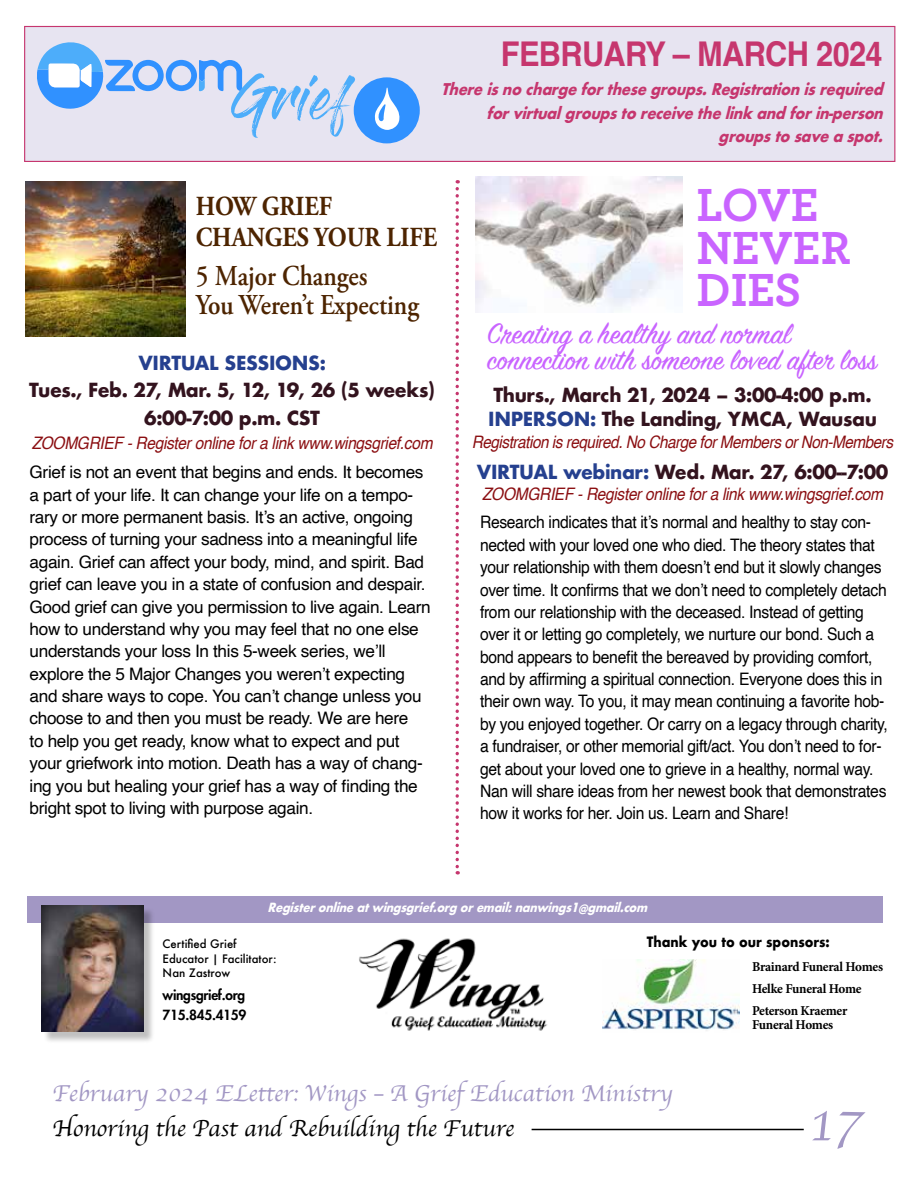
<style>
.page{position:relative;width:918px;height:1188px;background:#fff}
.page>*{position:absolute;margin:0;border:0;box-sizing:border-box;transform-origin:0 0}
.t1{font:57px "Apple Chancery";color:#a297c4}
.t2{font:700 48.75px/42.6px "Archer";color:#c964ff}
.t3{font:700 34.05px "Helvetica";letter-spacing:-.02em;color:#c6366e;scale:.9 1}
.t4{font:31.5px/25.8px "Sign Painter House Script";color:#c964ff}
.t5{font:600 28.8px/29.2px "Adobe Garamond Pro";color:#4d2400;scale:.88 1}
.t6{font:700 27.6px/30.9px "Adobe Garamond Pro";color:#4d2400;scale:.88 1}
.t7{font:24px "Apple Chancery";color:#a297c4}
.t8{font:24px "Apple Chancery";color:#000}
.t9{font:700 18.9px/27.5px "Futura";letter-spacing:-.02em;color:#33131e;text-align:center}
.t10{font:700 18.9px "Futura";letter-spacing:-.02em;color:#25408f}
.t11{font:17.25px/22.4px "Helvetica";letter-spacing:-.02em;color:#000;scale:.91 1}
.t12{font:17.25px/22.4px "Helvetica";letter-spacing:-.02em;color:#000}
.t13{font:italic 17.25px "Helvetica";letter-spacing:-.02em;color:#8b0f12;scale:.9 1}
.t14{font:italic 17.25px "Helvetica";letter-spacing:-.02em;color:#8b0f12;scale:.89 1}
.t15{font:italic 700 15.75px/23.5px "Futura";color:#c6366e;text-align:right;scale:.9 1}
.t16{font:700 13.8px "Futura";color:#000;scale:.9 1}
.t17{font:800 13.65px/20.5px "Futura Std";letter-spacing:-.02em;color:#000}
.t18{font:700 13.5px/22.2px "Minion Pro";letter-spacing:-.02em;color:#000}
.t19{font:italic 700 12.3px "Futura";color:#fff;scale:.9 1}
.t20{font:500 11.4px/14.9px "Futura";color:#000}
.s1{color:#25408f}
</style>
<div class="page">
<hr style="left:532px;top:1129px;width:272px;height:1px;background:#000">
<div style="left:24px;top:26px;width:871px;height:136px;background:#e7e4f1;border:1px solid #c6366e"></div>
<img style="left:359px;top:938px;width:189px;height:93px">
<img style="left:602px;top:960px;width:137px;height:71px">
<div style="left:27px;top:896px;width:856px;height:27px;background:#a297c4"></div>
<svg style="left:37px;top:42px;width:318px;height:96px"></svg>
<div style="left:354px;top:77px;width:66px;height:66px;background:#3091ff;border-radius:50%"></div>
<svg style="left:374px;top:88px;width:26px;height:42px"></svg>
<div style="left:44px;top:908px;width:111px;height:136px;background:#000;opacity:.25"></div>
<img style="left:42px;top:906px;width:101px;height:126px">
<svg style="left:456px;top:180px;width:3px;height:695px"></svg>
<img style="left:25px;top:182px;width:160px;height:155px">
<img style="left:476px;top:177px;width:207px;height:136px">
<h3 class="t3" style="left:501px;top:33px;width:426px">FEBRUARY – MARCH 2024</h3>
<p class="t15" style="left:441px;top:77px;width:498px">Thereisnochargeforthesegroups.Registrationisrequired forvirtualgroupstoreceivethelinkandforin-person groupstosaveaspot.</p>
<h3 class="t6" style="left:196px;top:191px;width:276px">HOW GRIEF<br>CHANGES YOUR LIFE</h3>
<h3 class="t5" style="left:196px;top:261px;width:255px">5 Major Changes<br>You Weren’t Expecting</h3>
<p class="t10" style="left:138px;top:349px;width:189px">VIRTUAL SESSIONS:</p>
<p class="t9" style="left:29px;top:376px;width:408px">Tues., Feb. 27, Mar. 5, 12, 19, 26 (5 weeks)<br>6:00-7:00 p.m. CST</p>
<p class="t13" style="left:32px;top:429px;width:447px">ZOOMGRIEF - Register online for a link www.wingsgrief.com</p>
<p class="t12" style="left:30px;top:462px;width:403px">Grief is not an event that begins and ends. It becomes a part of your life. It can change your life on a tempo&shy;rary or more permanent basis. It’s an active, ongoing process of turning your sadness into a meaningful life again. Grief can affect your body, mind, and spirit. Bad grief can leave you in a state of confusion and despair.<br>Good grief can give you permission to live again. Learn how to understand why you may feel that no one else understands your loss In this 5-week series, we’ll explore the 5 Major Changes you weren’t expecting and share ways to cope. You can’t change unless you choose to and then you must be ready. We are here<br>to help you get ready, know what to expect and put your griefwork into motion. Death has a way of chang&shy;ing you but healing your grief has a way of finding the bright spot to living with purpose again.</p>
<h2 class="t2" style="left:696px;top:180px;width:156px">LOVE<br>NEVER<br>DIES</h2>
<h3 class="t4" style="left:487px;top:324px;width:391px">Creating a healthy and normal connection with someone loved after loss</h3>
<p class="t9" style="left:488px;top:383px;width:390px;line-height:24.2px;text-align:left">Thurs., March 21, 2024 – 3:00-4:00 p.m.<br><span class="s1">INPERSON:</span> The Landing, YMCA, Wausau</p>
<p class="t14" style="left:472px;top:429px;width:475px">Registration is required. No Charge for Members or Non-Members</p>
<p class="t9" style="left:477px;top:458px;width:413px"><span class="s1">VIRTUAL webinar:</span> Wed. Mar. 27, 6:00--7:00</p>
<p class="t13" style="left:482px;top:480px;width:447px">ZOOMGRIEF - Register online for a link www.wingsgrief.com</p>
<p class="t11" style="left:480px;top:512px;width:450px">Research indicates that it’s normal and healthy to stay con&shy;nected with your loved one who died. The theory states that your relationship with them doesn’t end but it slowly changes over time. It confirms that we don’t need to completely detach from our relationship with the deceased. Instead of getting over it or letting go completely, we nurture our bond. Such a bond appears to benefit the bereaved by providing comfort, and by affirming a spiritual connection. Everyone does this in their own way. To you, it may mean continuing a favorite hob&shy;by you enjoyed together. Or carry on a legacy through charity, a fundraiser, or other memorial gift/act. You don’t need to for&shy;get about your loved one to grieve in a healthy, normal way.<br>Nan will share ideas from her newest book that demonstrates how it works for her. Join us. Learn and Share!</p>
<p class="t19" style="left:268px;top:899px;width:428px">Registeronlineatwingsgrief.orgoremail:nanwings1@gmail.com</p>
<p class="t20" style="left:163px;top:936px;width:76px">Certified Grief</p>
<p class="t16" style="left:647px;top:932px;width:205px">Thank you to our sponsors:</p>
<p class="t20" style="left:163px;top:951px;width:115px">Educator | Facilitator:<br>Nan Zastrow</p>
<p class="t18" style="left:752px;top:955px;width:132px">Brainard Funeral Homes<br>Helke Funeral Home<br>Peterson Kraemer</p>
<p class="t18" style="left:752px;top:1013px;width:83px">Funeral Homes</p>
<p class="t17" style="left:163px;top:984px;width:85px">wingsgrief.org<br>715.845.4159</p>
<h3 class="t7" style="left:52px;top:1074px;width:622px">February 2024 ELetter: Wings – A Grief Education Ministry</h3>
<h3 class="t8" style="left:52px;top:1109px;width:463px">Honoring the Past and Rebuilding the Future</h3>
<h1 class="t1" style="left:809px;top:1077px;width:55px">17</h1>
</div>
